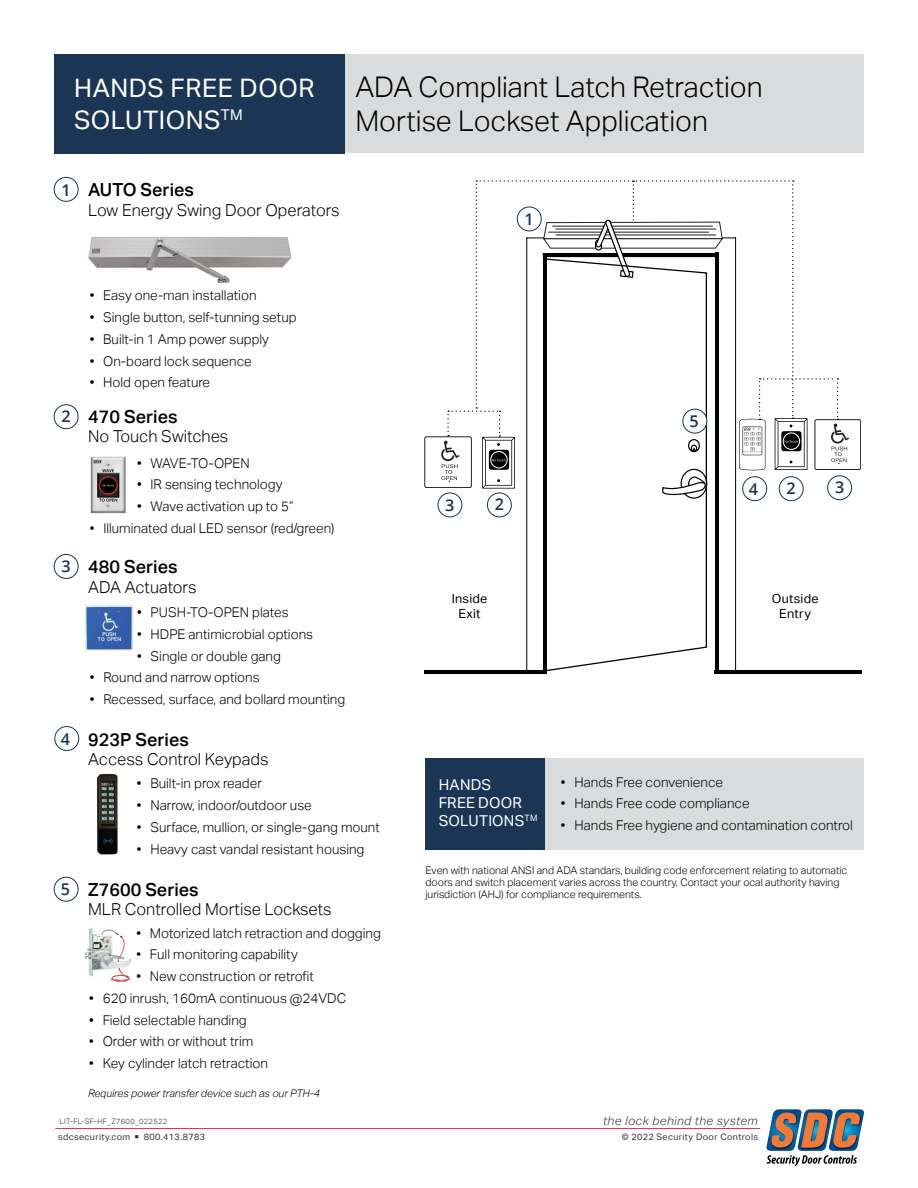
<style>
.page{position:relative;width:918px;height:1188px;background:#fff}
.page>*{position:absolute;margin:0;border:0;box-sizing:border-box;transform-origin:0 0}
.t1{font:300 28.5px/34.2px "Aktiv Grotesk";color:#000}
.t2{font:25.5px/31.5px "Aktiv Grotesk";letter-spacing:.02em;color:#fff}
.t3{font:500 18px "Aktiv Grotesk";color:#000}
.t4{font:300 16.5px "Aktiv Grotesk";color:#000}
.t5{font:600 16.2px "Open Sans";color:#1b3555}
.t6{font:15px/18px "Aktiv Grotesk";letter-spacing:.015em;color:#fff}
.t7{font:300 13.5px "Aktiv Grotesk";color:#000}
.t8{font:12.6px/15.1px "Aktiv Grotesk";letter-spacing:.02em;color:#000;text-align:center}
.t9{font:italic 300 12px "Aktiv Grotesk";letter-spacing:.04em;color:#343433}
.t10{font:300 10.5px/12px "Aktiv Grotesk";color:#000}
.t11{font:italic 300 10.5px "Aktiv Grotesk";color:#000}
.t12{font:9px "Aktiv Grotesk";letter-spacing:.04em;color:#343433}
.t13{font:300 7.5px "Aktiv Grotesk";letter-spacing:.04em;color:#343433}
.s1{font-size:6.75px}
</style>
<div class="page">
<hr style="left:55px;top:1128px;width:705px;height:1px;background:#ee3829">
<svg style="left:766px;top:1109px;width:98px;height:57px"></svg>
<div style="left:327px;top:54px;width:537px;height:98px;background:#dadbdc"></div>
<div style="left:54px;top:54px;width:291px;height:99px;background:#1b3555"></div>
<div style="left:425px;top:758px;width:439px;height:91px;background:#dadbdc"></div>
<div style="left:425px;top:758px;width:120px;height:91px;background:#1b3555"></div>
<div style="left:54px;top:177px;width:25px;height:25px;border:1px solid #1b3555;border-radius:50%"></div>
<div style="left:54px;top:404px;width:25px;height:25px;border:1px solid #1b3555;border-radius:50%"></div>
<div style="left:54px;top:554px;width:25px;height:25px;border:1px solid #1b3555;border-radius:50%"></div>
<div style="left:54px;top:726px;width:25px;height:25px;border:1px solid #1b3555;border-radius:50%"></div>
<div style="left:54px;top:877px;width:25px;height:25px;border:1px solid #1b3555;border-radius:50%"></div>
<img style="left:88px;top:236px;width:204px;height:48px">
<img style="left:90px;top:456px;width:36px;height:58px">
<img style="left:85px;top:605px;width:48px;height:45px">
<img style="left:96px;top:773px;width:22px;height:82px">
<img style="left:85px;top:928px;width:47px;height:54px">
<div style="left:827px;top:475px;width:25px;height:25px;border:1px solid #1b3555;border-radius:50%"></div>
<div style="left:743px;top:477px;width:24px;height:24px;background:#556880;border-radius:50%"></div>
<div style="left:742px;top:476px;width:25px;height:25px;border:1px solid #1b3555;border-radius:50%"></div>
<div style="left:779px;top:477px;width:24px;height:24px;background:#4d627b;border-radius:50%"></div>
<div style="left:779px;top:476px;width:25px;height:25px;border:1px solid #1b3555;border-radius:50%"></div>
<div style="left:487px;top:493px;width:25px;height:24px;border:1px solid #1b3555;border-radius:50%"></div>
<div style="left:438px;top:493px;width:24px;height:24px;border:1px solid #1b3555;border-radius:50%"></div>
<hr style="left:715px;top:670px;width:147px;height:3px;background:#000">
<hr style="left:424px;top:670px;width:123px;height:4px;background:#000">
<hr style="left:543px;top:253px;width:4px;height:420px;background:#000">
<hr style="left:715px;top:253px;width:3px;height:420px;background:#000">
<hr style="left:735px;top:237px;width:1px;height:433px;background:#000">
<hr style="left:526px;top:237px;width:1px;height:433px;background:#000">
<div style="left:425px;top:437px;width:47px;height:51px;border:1px solid #231f20;border-radius:2px"></div>
<div style="left:815px;top:420px;width:46px;height:50px;border:1px solid #231f20;border-radius:2px"></div>
<svg style="left:547px;top:499px;width:160px;height:173px"></svg>
<svg style="left:441px;top:180px;width:408px;height:319px"></svg>
<h2 class="t2" style="left:74px;top:72px;width:242px">HANDS FREE DOOR<br>SOLUTIONS<sup>TM</sup></h2>
<h1 class="t1" style="left:355px;top:70px;width:409px">ADA Compliant Latch Retraction<br>Mortise Lockset Application</h1>
<p class="t5" style="left:61px;top:179px;width:11px">1</p>
<h3 class="t3" style="left:88px;top:180px;width:107px">AUTO Series</h3>
<p class="t4" style="left:88px;top:201px;width:253px">Low Energy Swing Door Operators</p>
<p class="t5" style="left:525px;top:208px;width:11px">1</p>
<p class="t5" style="left:61px;top:405px;width:11px">2</p>
<p class="t5" style="left:61px;top:555px;width:11px">3</p>
<p class="t7" style="left:90px;top:288px;width:168px">• Easy one-man installation</p>
<p class="t7" style="left:90px;top:310px;width:208px">• Single button, self-tunning setup</p>
<p class="t7" style="left:90px;top:331px;width:181px">• Built-in 1 Amp power supply</p>
<p class="t7" style="left:90px;top:353px;width:164px">• On-board lock sequence</p>
<p class="t7" style="left:90px;top:375px;width:122px">• Hold open feature</p>
<h3 class="t3" style="left:88px;top:406px;width:91px">470 Series</h3>
<p class="t4" style="left:88px;top:427px;width:142px">No Touch Switches</p>
<p class="t7" style="left:137px;top:455px;width:114px">• WAVE-TO-OPEN</p>
<p class="t7" style="left:137px;top:477px;width:147px">• IR sensing technology</p>
<p class="t7" style="left:137px;top:499px;width:158px">• Wave activation up to 5”</p>
<p class="t7" style="left:90px;top:520px;width:246px">• Illuminated dual LED sensor (red/green)</p>
<h3 class="t3" style="left:88px;top:556px;width:91px">480 Series</h3>
<p class="t4" style="left:88px;top:577px;width:110px">ADA Actuators</p>
<p class="t7" style="left:137px;top:605px;width:153px">• PUSH-TO-OPEN plates</p>
<p class="t7" style="left:137px;top:626px;width:178px">• HDPE antimicrobial options</p>
<p class="t7" style="left:137px;top:648px;width:145px">• Single or double gang</p>
<p class="t7" style="left:90px;top:670px;width:171px">• Round and narrow options</p>
<p class="t7" style="left:90px;top:692px;width:257px">• Recessed, surface, and bollard mounting</p>
<p class="t5" style="left:445px;top:494px;width:11px">3</p>
<p class="t5" style="left:495px;top:493px;width:11px">2</p>
<p class="t8" style="left:452px;top:591px;width:37px">Inside<br>Exit</p>
<p class="t5" style="left:690px;top:410px;width:11px">5</p>
<p class="t5" style="left:749px;top:478px;width:11px">4</p>
<p class="t5" style="left:787px;top:477px;width:11px">2</p>
<p class="t5" style="left:835px;top:476px;width:11px">3</p>
<p class="t8" style="left:772px;top:591px;width:48px">Outside<br>Entry</p>
<p class="t5" style="left:61px;top:728px;width:11px">4</p>
<p class="t5" style="left:61px;top:878px;width:11px">5</p>
<h3 class="t3" style="left:88px;top:729px;width:102px">923P Series</h3>
<p class="t4" style="left:88px;top:750px;width:182px">Access Control Keypads</p>
<p class="t7" style="left:137px;top:776px;width:126px">• Built-in prox reader</p>
<p class="t7" style="left:137px;top:798px;width:176px">• Narrow, indoor/outdoor use</p>
<p class="t7" style="left:137px;top:819px;width:245px">• Surface, mullion, or single-gang mount</p>
<p class="t7" style="left:137px;top:841px;width:229px">• Heavy cast vandal resistant housing</p>
<h3 class="t3" style="left:88px;top:879px;width:112px">Z7600 Series</h3>
<p class="t4" style="left:88px;top:900px;width:245px">MLR Controlled Mortise Locksets</p>
<p class="t7" style="left:136px;top:925px;width:246px">• Motorized latch retraction and dogging</p>
<p class="t7" style="left:136px;top:947px;width:163px">• Full monitoring capability</p>
<p class="t7" style="left:136px;top:969px;width:179px">• New construction or retrofit</p>
<p class="t7" style="left:89px;top:990px;width:259px">• 620 inrush, 160mA continuous @24VDC</p>
<p class="t7" style="left:89px;top:1012px;width:159px">• Field selectable handing</p>
<p class="t7" style="left:89px;top:1034px;width:166px">• Order with or without trim</p>
<p class="t7" style="left:89px;top:1056px;width:180px">• Key cylinder latch retraction</p>
<p class="t11" style="left:88px;top:1087px;width:234px">Requires power transfer device such as our PTH-4</p>
<p class="t6" style="left:439px;top:775px;width:100px">HANDS<br>FREE DOOR<br>SOLUTIONS<sup>TM</sup></p>
<p class="t7" style="left:561px;top:774px;width:164px">• Hands Free convenience</p>
<p class="t7" style="left:561px;top:796px;width:190px">• Hands Free code compliance</p>
<p class="t7" style="left:561px;top:818px;width:293px">• Hands Free hygiene and contamination control</p>
<p class="t10" style="left:426px;top:865px;width:423px">Even with national ANSI and ADA standars, building code enforcement relating to automatic doors and switch placement varies across the country. Contact your ocal authority having jurisdiction (AHJ) for compliance requirements.</p>
<p class="t13" style="left:60px;top:1117px;width:109px">LIT-FL-SF-HF_Z7600_022522</p>
<p class="t9" style="left:603px;top:1113px;width:156px">the lock behind the system</p>
<p class="t12" style="left:58px;top:1131px;width:148px">sdcsecurity.com <span class="s1">■</span> 800.413.8783</p>
<p class="t12" style="left:622px;top:1131px;width:138px">© 2022 Security Door Controls</p>
</div>
